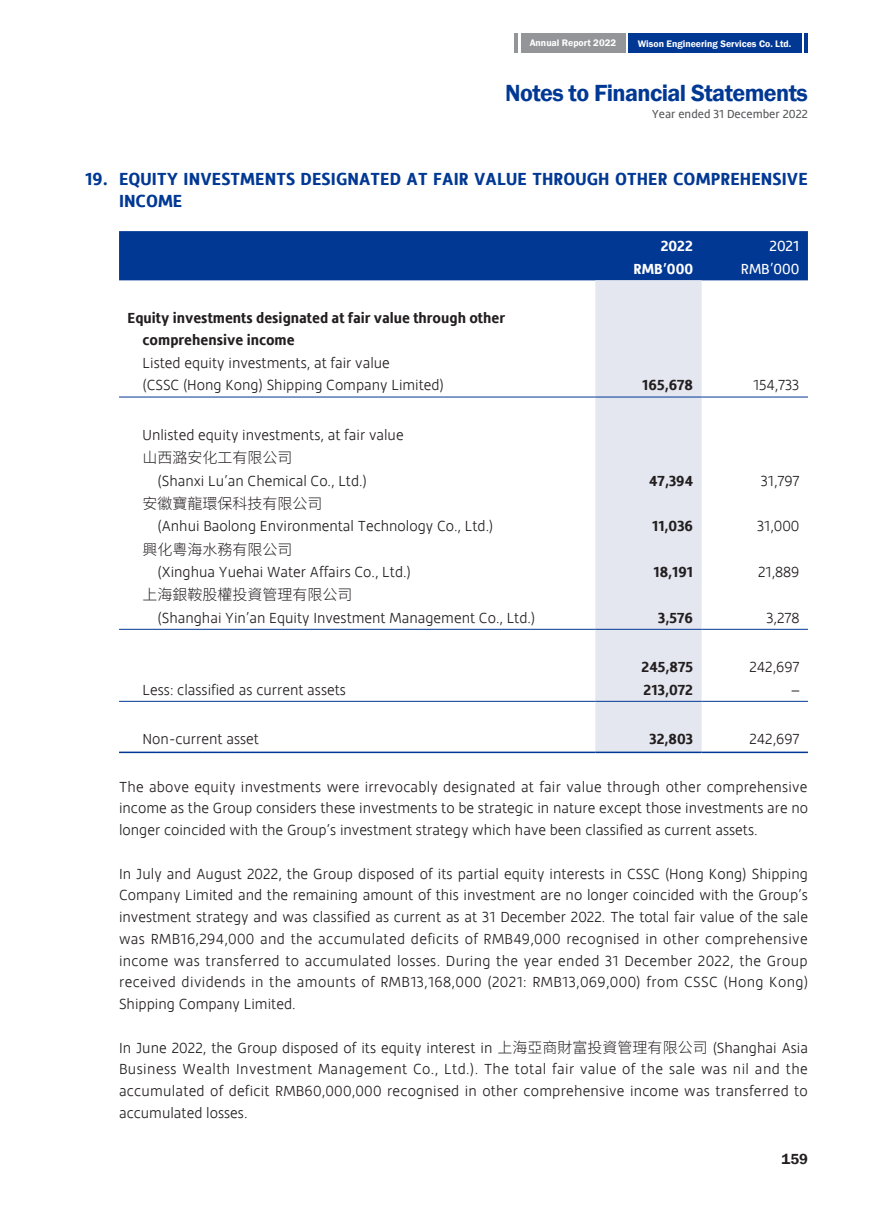
<style>
.page{position:relative;width:893px;height:1212px;background:#fff}
.page>*{position:absolute;margin:0;border:0;box-sizing:border-box;transform-origin:0 0}
.t1{font:600 24px "Franklin Gothic";letter-spacing:-.025em;color:#003894}
.t2{font:700 18px/21.8px "Hedley New";letter-spacing:.005em;color:#003894}
.t3{font:300 15px/21.8px "Hedley New";color:#231f20;text-align:justify}
.t4{font:700 15px/22.5px "Hedley New";color:#231f20}
.t5{font:300 15px "Noto Sans CJ Ksc";color:#231f20}
.t6{font:700 15px "Hedley New";color:#fff}
.t7{font:15px "Hedley New";color:#fff}
.t8{font:600 15px "Franklin Gothic";color:#231f20}
.t9{font:12px "Hedley New";color:#57585a}
.t10{font:600 9.75px "Franklin Gothic";color:#fff}
.s1{font-family:"Noto Sans CJ Ksc"}
</style>
<div class="page">
<div style="left:628px;top:34px;width:174px;height:19px;background:#003894"></div>
<div style="left:521px;top:34px;width:104px;height:19px;background:#939598"></div>
<hr style="left:514px;top:34px;width:4px;height:19px;background:#939598">
<hr style="left:804px;top:34px;width:4px;height:19px;background:#003894">
<div style="left:119px;top:231px;width:689px;height:49px;background:#003894"></div>
<div style="left:595px;top:280px;width:107px;height:471px;background:#e4e7ef"></div>
<hr style="left:119px;top:397px;width:476px;height:1px;background:#003894">
<hr style="left:595px;top:397px;width:107px;height:1px;background:#003894">
<hr style="left:702px;top:397px;width:106px;height:1px;background:#003894">
<hr style="left:119px;top:629px;width:476px;height:1px;background:#003894">
<hr style="left:595px;top:629px;width:107px;height:1px;background:#003894">
<hr style="left:702px;top:629px;width:106px;height:1px;background:#003894">
<hr style="left:119px;top:701px;width:476px;height:1px;background:#003894">
<hr style="left:595px;top:701px;width:107px;height:1px;background:#003894">
<hr style="left:702px;top:701px;width:106px;height:1px;background:#003894">
<hr style="left:119px;top:751px;width:476px;height:2px;background:#003894">
<hr style="left:595px;top:751px;width:107px;height:2px;background:#003894">
<hr style="left:702px;top:751px;width:106px;height:2px;background:#003894">
<p class="t10" style="left:530px;top:37px;width:88px">Annual Report 2022</p>
<p class="t10" style="left:638px;top:37px;width:155px">Wison Engineering Services Co. Ltd.</p>
<h1 class="t1" style="left:505px;top:78px;width:304px">Notes to Financial Statements</h1>
<p class="t9" style="left:652px;top:107px;width:158px">Year ended 31 December 2022</p>
<p class="t2" style="left:119px;top:168px;width:690px;text-indent:-34px">19. EQUITY INVESTMENTS DESIGNATED AT FAIR VALUE THROUGH OTHER COMPREHENSIVE<br>INCOME</p>
<p class="t6" style="left:661px;top:237px;width:34px">2022</p>
<p class="t7" style="left:769px;top:237px;width:32px">2021</p>
<p class="t6" style="left:634px;top:260px;width:61px">RMB’000</p>
<p class="t7" style="left:741px;top:260px;width:60px">RMB’000</p>
<p class="t4" style="left:143px;top:306px;width:364px;text-indent:-15px">Equity investments designated at fair value through other comprehensive income</p>
<p class="t3" style="left:143px;top:351px;width:303px;line-height:22.5px">Listed equity investments, at fair value<br>(CSSC (Hong Kong) Shipping Company Limited)</p>
<p class="t4" style="left:642px;top:374px;width:52px">165,678</p>
<p class="t3" style="left:753px;top:374px;width:48px">154,733</p>
<p class="t3" style="left:143px;top:424px;width:263px">Unlisted equity investments, at fair value</p>
<p class="t5" style="left:143px;top:449px;width:151px">山西潞安化工有限公司</p>
<p class="t3" style="left:158px;top:469px;width:211px">(Shanxi Lu’an Chemical Co., Ltd.)</p>
<p class="t4" style="left:649px;top:469px;width:45px">47,394</p>
<p class="t3" style="left:761px;top:469px;width:40px">31,797</p>
<p class="t5" style="left:143px;top:495px;width:181px">安徽寶龍環保科技有限公司</p>
<p class="t3" style="left:158px;top:515px;width:337px">(Anhui Baolong Environmental Technology Co., Ltd.)</p>
<p class="t4" style="left:652px;top:515px;width:43px">11,036</p>
<p class="t3" style="left:757px;top:515px;width:44px">31,000</p>
<p class="t5" style="left:143px;top:540px;width:152px">興化粵海水務有限公司</p>
<p class="t3" style="left:158px;top:561px;width:255px">(Xinghua Yuehai Water Affairs Co., Ltd.)</p>
<p class="t4" style="left:653px;top:560px;width:41px">18,191</p>
<p class="t3" style="left:758px;top:561px;width:43px">21,889</p>
<p class="t5" style="left:143px;top:586px;width:211px">上海銀鞍股權投資管理有限公司</p>
<p class="t3" style="left:158px;top:607px;width:379px">(Shanghai Yin’an Equity Investment Management Co., Ltd.)</p>
<p class="t4" style="left:658px;top:606px;width:36px">3,576</p>
<p class="t3" style="left:766px;top:607px;width:35px">3,278</p>
<p class="t4" style="left:642px;top:656px;width:53px">245,875</p>
<p class="t3" style="left:749px;top:656px;width:51px">242,697</p>
<p class="t3" style="left:143px;top:679px;width:205px">Less: classified as current assets</p>
<p class="t4" style="left:644px;top:678px;width:51px">213,072</p>
<p class="t3" style="left:792px;top:679px;width:9px">–</p>
<p class="t3" style="left:143px;top:728px;width:118px">Non-current asset</p>
<p class="t4" style="left:649px;top:728px;width:45px">32,803</p>
<p class="t3" style="left:749px;top:728px;width:51px">242,697</p>
<p class="t3" style="left:119px;top:775px;width:691px">The above equity investments were irrevocably designated at fair value through other comprehensive income as the Group considers these investments to be strategic in nature except those investments are no longer coincided with the Group’s investment strategy which have been classified as current assets.</p>
<p class="t3" style="left:119px;top:862px;width:691px">In July and August 2022, the Group disposed of its partial equity interests in CSSC (Hong Kong) Shipping Company Limited and the remaining amount of this investment are no longer coincided with the Group’s investment strategy and was classified as current as at 31 December 2022. The total fair value of the sale was RMB16,294,000 and the accumulated deficits of RMB49,000 recognised in other comprehensive income was transferred to accumulated losses. During the year ended 31 December 2022, the Group received dividends in the amounts of RMB13,168,000 (2021: RMB13,069,000) from CSSC (Hong Kong)<br>Shipping Company Limited.</p>
<p class="t3" style="left:119px;top:1036px;width:691px">In June 2022, the Group disposed of its equity interest in <span class="s1">上海亞商財富投資管理有限公司</span> (Shanghai Asia Business Wealth Investment Management Co., Ltd.). The total fair value of the sale was nil and the accumulated of deficit RMB60,000,000 recognised in other comprehensive income was transferred to accumulated losses.</p>
<p class="t8" style="left:781px;top:1150px;width:28px">159</p>
</div>
